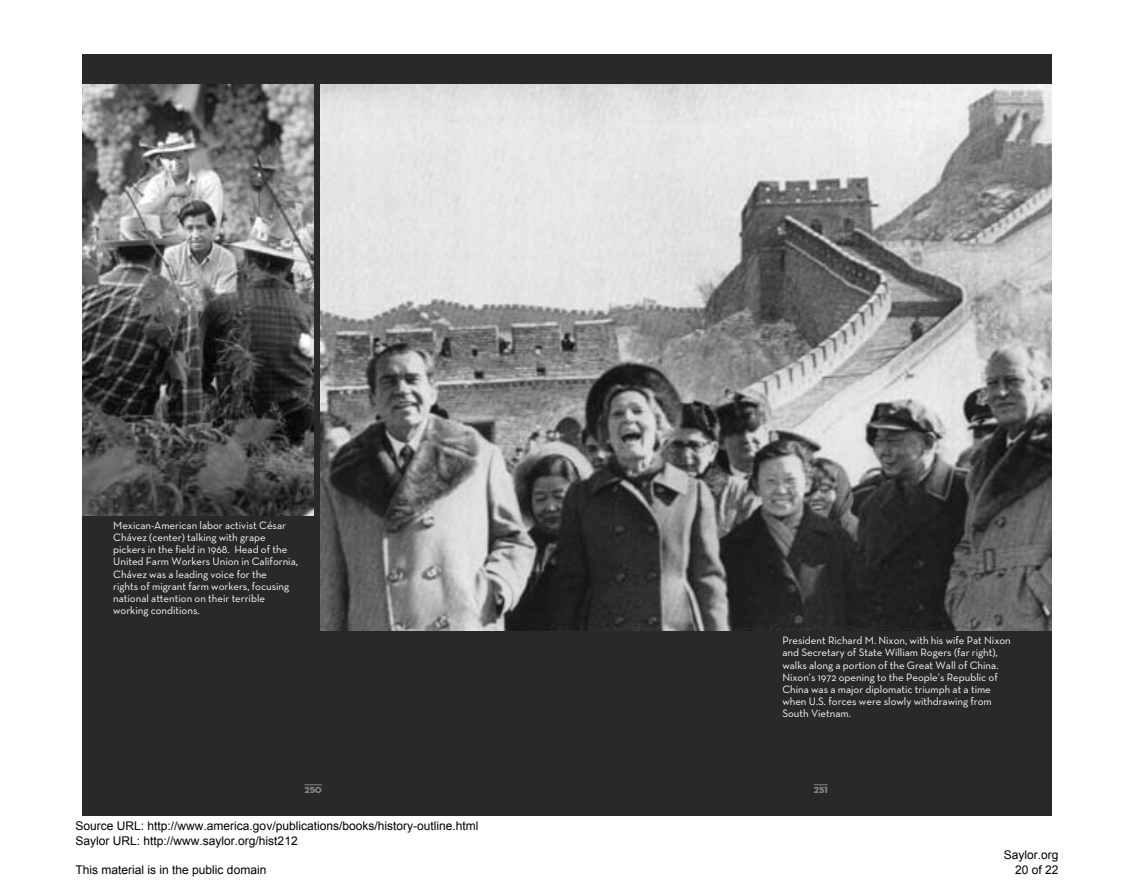
<style>
.page{position:relative;width:1134px;height:891px;background:#fff}
.page>*{position:absolute;margin:0;border:0;box-sizing:border-box;transform-origin:0 0}
.t1{font:12px/14.4px "Arial";color:#000}
.t2{font:10.95px/12.1px "Neutra Text";color:#fff}
.t3{font:9px "Neutra Display Titling";letter-spacing:.005em;color:#848689}
</style>
<div class="page">
<div style="left:82px;top:54px;width:485px;height:761px;background:#2a2828"></div>
<svg style="left:304px;top:784px;width:18px;height:1px"></svg>
<div style="left:567px;top:54px;width:485px;height:761px;background:#2a2828"></div>
<svg style="left:814px;top:784px;width:14px;height:1px"></svg>
<img style="left:321px;top:85px;width:731px;height:546px">
<img style="left:82px;top:85px;width:231px;height:430px">
<p class="t2" style="left:113px;top:519px;width:186px">Mexican-American labor activist César Chávez (center) talking with grape pickers in the field in 1968. Head of the United Farm Workers Union in California, Chávez was a leading voice for the<br>rights of migrant farm workers, focusing national attention on their terrible working conditions.</p>
<p class="t2" style="left:782px;top:634px;width:230px">President Richard M. Nixon, with his wife Pat Nixon and Secretary of State William Rogers (far right), walks along a portion of the Great Wall of China.<br>Nixon’s 1972 opening to the People’s Republic of China was a major diplomatic triumph at a time when U.S. forces were slowly withdrawing from South Vietnam.</p>
<p class="t3" style="left:304px;top:784px;width:19px">250</p>
<p class="t3" style="left:814px;top:784px;width:15px">251</p>
<p class="t1" style="left:76px;top:819px;width:404px">Source URL: http://www.america.gov/publications/books/history-outline.html<br>Saylor URL: http://www.saylor.org/hist212</p>
<p class="t1" style="left:76px;top:862px;width:192px">This material is in the public domain</p>
<p class="t1" style="left:1004px;top:848px;width:56px;text-align:right">Saylor.org<br>20 of 22</p>
</div>
